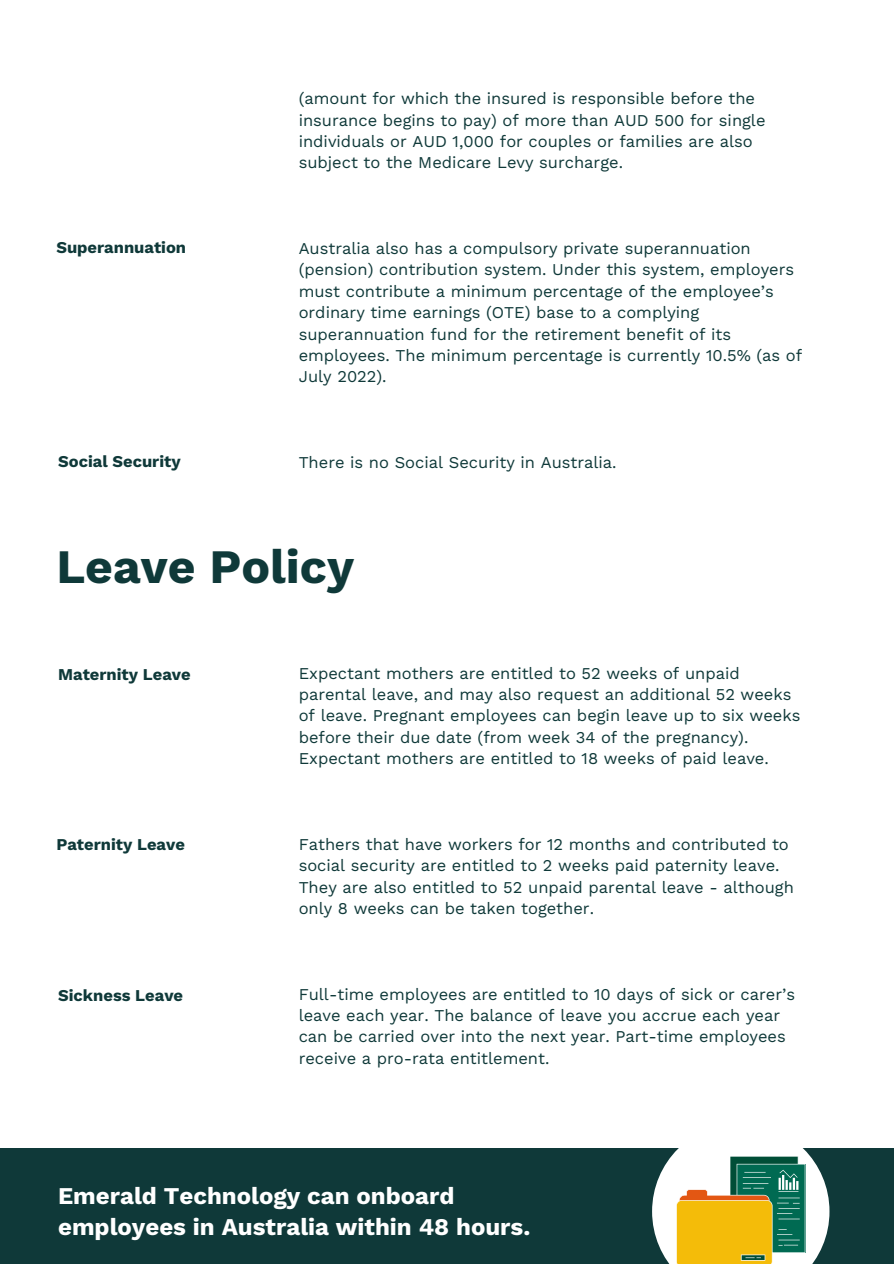
<style>
.page{position:relative;width:894px;height:1264px;background:#fff}
.page>*{position:absolute;margin:0;border:0;box-sizing:border-box;transform-origin:0 0}
.t1{font:700 48px "Work Sans";color:#0f3939}
.t2{font:700 24px/30.3px "Work Sans";color:#fff}
.t3{font:16.5px/21.3px "Work Sans";color:#0f3939}
.t4{font:700 16.5px "Work Sans";color:#0f3939}
</style>
<div class="page">
<div style="left:0;top:1147px;width:893px;height:116px;background:#0f3939"></div>
<svg style="left:652px;top:1147px;width:177px;height:116px;background:#b2b77e"></svg>
<p class="t4" style="left:56px;top:238px;width:131px">Superannuation</p>
<h3 class="t3" style="left:298px;top:88px;width:468px">(amount for which the insured is responsible before the insurance begins to pay) of more than AUD 500 for single individuals or AUD 1,000 for couples or families are also subject to the Medicare Levy surcharge.</h3>
<h3 class="t3" style="left:298px;top:238px;width:505px">Australia also has a compulsory private superannuation (pension) contribution system. Under this system, employers must contribute a minimum percentage of the employee’s ordinary time earnings (OTE) base to a complying superannuation fund for the retirement benefit of its employees. The minimum percentage is currently 10.5% (as of July 2022).</h3>
<p class="t4" style="left:58px;top:451px;width:124px">Social Security</p>
<p class="t3" style="left:298px;top:451px;width:319px">There is no Social Security in Australia.</p>
<p class="t1" style="left:56px;top:538px;width:299px">Leave Policy</p>
<h1 class="t4" style="left:58px;top:665px;width:134px">Maternity Leave</h1>
<p class="t3" style="left:298px;top:662px;width:503px">Expectant mothers are entitled to 52 weeks of unpaid parental leave, and may also request an additional 52 weeks of leave. Pregnant employees can begin leave up to six weeks before their due date (from week 34 of the pregnancy).<br>Expectant mothers are entitled to 18 weeks of paid leave.</p>
<h3 class="t4" style="left:56px;top:834px;width:130px">Paternity Leave</h3>
<h3 class="t4" style="left:58px;top:985px;width:126px">Sickness Leave</h3>
<p class="t3" style="left:298px;top:833px;width:496px">Fathers that have workers for 12 months and contributed to social security are entitled to 2 weeks paid paternity leave.<br>They are also entitled to 52 unpaid parental leave - although only 8 weeks can be taken together.</p>
<p class="t3" style="left:298px;top:983px;width:498px">Full-time employees are entitled to 10 days of sick or carer’s leave each year. The balance of leave you accrue each year can be carried over into the next year. Part-time employees receive a pro-rata entitlement.</p>
<h3 class="t2" style="left:58px;top:1180px;width:473px">Emerald Technology can onboard employees in Australia within 48 hours.</h3>
</div>
